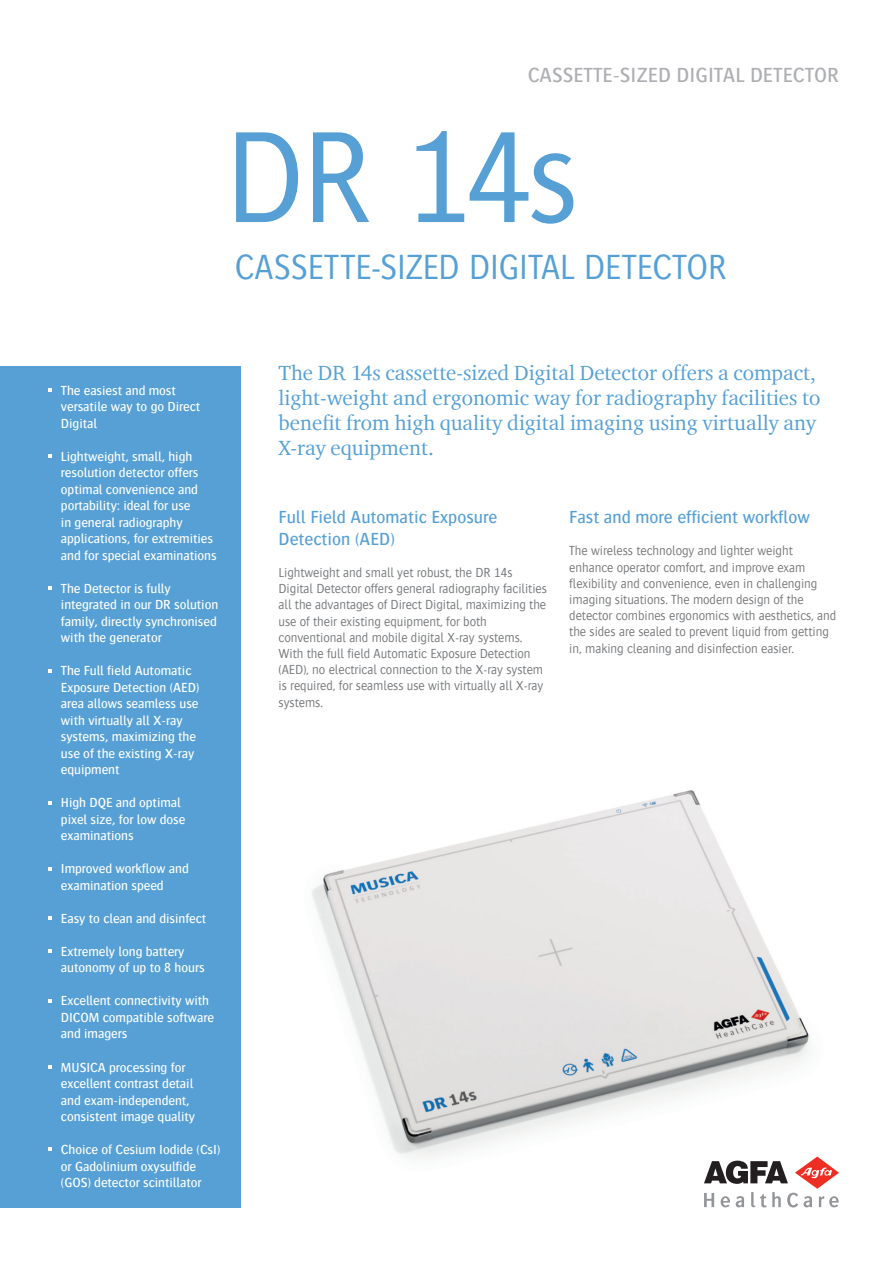
<style>
.page{position:relative;width:893px;height:1263px;background:#fff}
.page>*{position:absolute;margin:0;border:0;box-sizing:border-box;transform-origin:0 0}
.t1{font:300 135px "Bosis For Agfa";color:#56a0d5}
.t2{font:300 36px "Bosis For Agfa";letter-spacing:-.01em;color:#56a0d5}
.t3{font:21px/25.2px "Charter ITC For Agfa";color:#56a0d5}
.t4{font:500 21px "Bosis For Agfa";color:#aeafb3}
.t5{font:500 18px/21.6px "Bosis For Agfa";color:#56a0d5}
.t6{font:500 13.5px/16.5px "Bosis For Agfa";letter-spacing:-.005em;color:#fff}
.t7{font:300 13.5px/16.2px "Bosis For Agfa";letter-spacing:-.005em;color:#76787b}
</style>
<div class="page">
<img style="left:312px;top:790px;width:524px;height:418px">
<svg style="left:704px;top:1156px;width:135px;height:51px"></svg>
<div style="left:0;top:366px;width:241px;height:841px;background:#56a0d5"></div>
<svg style="left:48px;top:388px;width:4px;height:4px"></svg>
<svg style="left:48px;top:454px;width:4px;height:4px"></svg>
<svg style="left:48px;top:586px;width:4px;height:4px"></svg>
<svg style="left:48px;top:669px;width:4px;height:3px"></svg>
<svg style="left:48px;top:801px;width:4px;height:3px"></svg>
<svg style="left:48px;top:867px;width:4px;height:3px"></svg>
<svg style="left:48px;top:916px;width:4px;height:4px"></svg>
<svg style="left:48px;top:949px;width:4px;height:4px"></svg>
<svg style="left:48px;top:999px;width:4px;height:3px"></svg>
<svg style="left:48px;top:1065px;width:4px;height:3px"></svg>
<svg style="left:48px;top:1147px;width:4px;height:4px"></svg>
<h3 class="t4" style="left:528px;top:64px;width:313px">CASSETTE-SIZED DIGITAL DETECTOR</h3>
<h1 class="t1" style="left:224px;top:107px;width:357px">DR 14s</h1>
<h2 class="t2" style="left:235px;top:248px;width:494px">CASSETTE-SIZED DIGITAL DETECTOR</h2>
<p class="t6" style="left:61px;top:382px;width:141px">The easiest and most versatile way to go Direct<br>Digital</p>
<p class="t6" style="left:61px;top:448px;width:157px">Lightweight, small, high resolution detector offers optimal convenience and portability: ideal for use<br>in general radiography applications, for extremities and for special examinations</p>
<p class="t6" style="left:61px;top:580px;width:159px">The Detector is fully integrated in our DR solution family, directly synchronised with the generator</p>
<p class="t6" style="left:61px;top:662px;width:140px">The Full field Automatic<br>Exposure Detection (AED) area allows seamless use with virtually all X-ray systems, maximizing the use of the existing X-ray equipment</p>
<p class="t6" style="left:61px;top:794px;width:126px">High DQE and optimal pixel size, for low dose examinations</p>
<p class="t6" style="left:61px;top:860px;width:129px">Improved workflow and examination speed</p>
<p class="t6" style="left:61px;top:910px;width:147px">Easy to clean and disinfect</p>
<p class="t6" style="left:61px;top:943px;width:145px">Extremely long battery autonomy of up to 8 hours</p>
<p class="t6" style="left:61px;top:992px;width:155px">Excellent connectivity with<br>DICOM compatible software and imagers</p>
<p class="t6" style="left:61px;top:1058px;width:136px">MUSICA processing for excellent contrast detail and exam-independent, consistent image quality</p>
<p class="t6" style="left:61px;top:1141px;width:161px">Choice of Cesium Iodide (CsI) or Gadolinium oxysulfide (GOS) detector scintillator</p>
<h3 class="t3" style="left:279px;top:359px;width:543px">The DR 14s cassette-sized Digital Detector offers a compact, light-weight and ergonomic way for radiography facilities to benefit from high quality digital imaging using virtually any X-ray equipment.</h3>
<h3 class="t5" style="left:279px;top:506px;width:220px">Full Field Automatic Exposure<br>Detection (AED)</h3>
<p class="t7" style="left:279px;top:564px;width:270px">Lightweight and small yet robust, the DR 14s Digital Detector offers general radiography facilities all the advantages of Direct Digital, maximizing the use of their existing equipment, for both conventional and mobile digital X-ray systems.<br>With the full field Automatic Exposure Detection (AED), no electrical connection to the X-ray system is required, for seamless use with virtually all X-ray systems.</p>
<h3 class="t5" style="left:569px;top:506px;width:242px">Fast and more efficient workflow</h3>
<p class="t7" style="left:569px;top:543px;width:269px">The wireless technology and lighter weight enhance operator comfort, and improve exam flexibility and convenience, even in challenging imaging situations. The modern design of the detector combines ergonomics with aesthetics, and the sides are sealed to prevent liquid from getting in, making cleaning and disinfection easier.</p>
</div>
